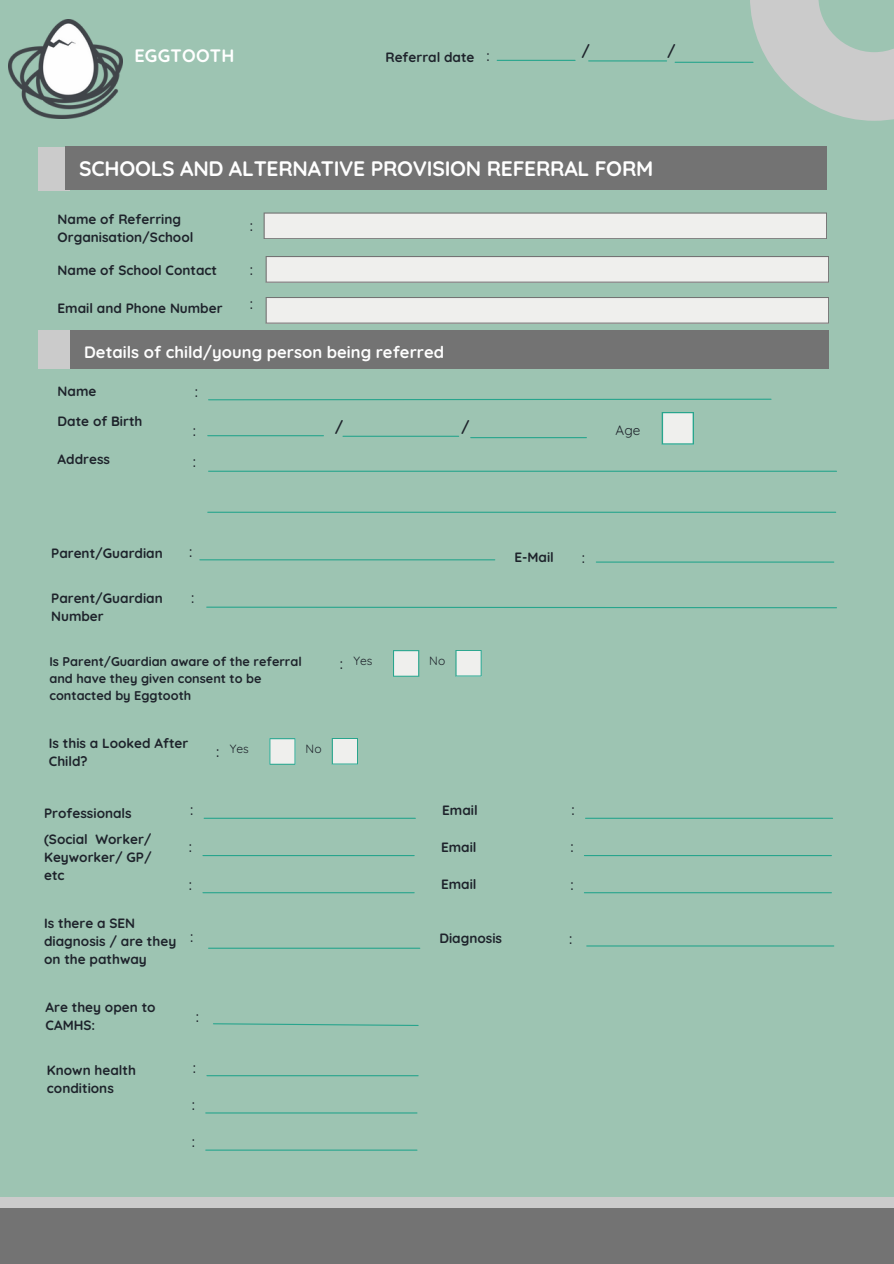
<style>
.page{position:relative;width:894px;height:1264px;background:#fff}
.page>*{position:absolute;margin:0;border:0;box-sizing:border-box;transform-origin:0 0}
.t1{font:700 21px "Quicksand";letter-spacing:-.01em;color:#fff}
.t2{font:700 18px "Quicksand";letter-spacing:.015em;color:#fff}
.t3{font:700 16.5px "Quicksand";color:#fefefe}
.t4{font:500 15px "Quicksand";color:#1e232b}
.t5{font:700 15px "Quicksand";color:#1e232b}
.t6{font:700 13.5px/18px "Quicksand";color:#1e232b}
.t7{font:13.5px "Quicksand";color:#1e232b}
.t8{font:700 12.6px/16.8px "Quicksand";color:#1e232b}
.t9{font:12px "Quicksand";color:#1e232b}
</style>
<div class="page">
<div style="left:0;top:0;width:893px;height:1263px;background:#9dc4b2"></div>
<div style="left:38px;top:147px;width:32px;height:43px;background:#cbcbcb"></div>
<div style="left:65px;top:147px;width:761px;height:43px;background:#737373"></div>
<div style="left:0;top:1207px;width:893px;height:56px;background:#737373"></div>
<div style="left:0;top:1196px;width:893px;height:11px;background:#cbcbcb"></div>
<hr style="left:203px;top:855px;width:211px;height:1px;background:#28a58d">
<hr style="left:584px;top:855px;width:247px;height:1px;background:#28a58d">
<hr style="left:203px;top:892px;width:211px;height:1px;background:#28a58d">
<hr style="left:584px;top:892px;width:247px;height:1px;background:#28a58d">
<svg style="left:206px;top:606px;width:631px;height:3px"></svg>
<hr style="left:596px;top:561px;width:237px;height:1px;background:#28a58d">
<hr style="left:200px;top:559px;width:294px;height:1px;background:#28a58d">
<hr style="left:208px;top:470px;width:628px;height:2px;background:#28a58d">
<svg style="left:263px;top:212px;width:563px;height:27px;background:#e4e4e2"></svg>
<svg style="left:265px;top:256px;width:564px;height:27px;background:#e4e4e2"></svg>
<svg style="left:661px;top:412px;width:32px;height:32px"></svg>
<svg style="left:265px;top:297px;width:564px;height:27px;background:#e4e4e2"></svg>
<svg style="left:208px;top:398px;width:564px;height:3px"></svg>
<hr style="left:208px;top:435px;width:115px;height:1px;background:#28a58d">
<hr style="left:343px;top:435px;width:115px;height:2px;background:#28a58d">
<hr style="left:470px;top:437px;width:116px;height:1px;background:#28a58d">
<img style="left:9px;top:19px;width:113px;height:99px">
<div style="left:58px;top:330px;width:771px;height:39px;background:#737373"></div>
<div style="left:38px;top:330px;width:32px;height:39px;background:#cbcbcb"></div>
<svg style="left:749px;top:0;width:144px;height:121px;fill:#cbcbcb"></svg>
<hr style="left:208px;top:511px;width:627px;height:2px;background:#28a58d">
<svg style="left:393px;top:650px;width:26px;height:27px"></svg>
<svg style="left:455px;top:650px;width:26px;height:26px"></svg>
<svg style="left:269px;top:738px;width:26px;height:27px"></svg>
<svg style="left:332px;top:738px;width:26px;height:26px"></svg>
<hr style="left:204px;top:817px;width:211px;height:1px;background:#28a58d">
<hr style="left:585px;top:817px;width:247px;height:1px;background:#28a58d">
<hr style="left:586px;top:945px;width:247px;height:1px;background:#28a58d">
<hr style="left:208px;top:947px;width:211px;height:1px;background:#28a58d">
<svg style="left:213px;top:1023px;width:206px;height:3px"></svg>
<hr style="left:497px;top:60px;width:78px;height:1px;background:#28a58d">
<hr style="left:588px;top:60px;width:78px;height:1px;background:#28a58d">
<hr style="left:675px;top:62px;width:77px;height:1px;background:#28a58d">
<hr style="left:206px;top:1112px;width:211px;height:1px;background:#28a58d">
<hr style="left:206px;top:1149px;width:211px;height:1px;background:#28a58d">
<hr style="left:207px;top:1075px;width:211px;height:1px;background:#28a58d">
<h3 class="t2" style="left:134px;top:44px;width:102px">EGGTOOTH</h3>
<h4 class="t6" style="left:385px;top:48px;width:91px">Referral date</h4>
<p class="t4" style="left:486px;top:46px;width:5px">:</p>
<p class="t5" style="left:581px;top:41px;width:10px">/</p>
<h4 class="t5" style="left:666px;top:41px;width:10px">/</h4>
<p class="t1" style="left:79px;top:155px;width:575px">SCHOOLS AND ALTERNATIVE PROVISION REFERRAL FORM</p>
<h4 class="t6" style="left:58px;top:210px;width:137px">Name of Referring<br>Organisation/School</h4>
<h4 class="t4" style="left:250px;top:215px;width:5px">:</h4>
<p class="t6" style="left:58px;top:261px;width:161px">Name of School Contact</p>
<h4 class="t4" style="left:250px;top:260px;width:5px">:</h4>
<p class="t6" style="left:58px;top:299px;width:166px">Email and Phone Number</p>
<p class="t4" style="left:250px;top:294px;width:5px">:</p>
<p class="t3" style="left:84px;top:341px;width:361px">Details of child/young person being referred</p>
<h4 class="t4" style="left:195px;top:382px;width:5px">:</h4>
<p class="t5" style="left:335px;top:417px;width:10px">/</p>
<p class="t5" style="left:461px;top:417px;width:10px">/</p>
<p class="t6" style="left:58px;top:381px;width:40px">Name</p>
<p class="t6" style="left:58px;top:411px;width:86px">Date of Birth</p>
<h4 class="t4" style="left:193px;top:421px;width:5px">:</h4>
<p class="t6" style="left:58px;top:449px;width:54px">Address</p>
<p class="t4" style="left:193px;top:452px;width:5px">:</p>
<h4 class="t7" style="left:615px;top:422px;width:26px">Age</h4>
<p class="t6" style="left:51px;top:544px;width:113px">Parent/Guardian</p>
<h4 class="t6" style="left:51px;top:588px;width:113px">Parent/Guardian<br>Number</h4>
<h1 class="t8" style="left:49px;top:653px;width:254px">Is Parent/Guardian aware of the referral and have they given consent to be contacted by Eggtooth</h1>
<p class="t4" style="left:189px;top:542px;width:5px">:</p>
<p class="t4" style="left:191px;top:587px;width:5px">:</p>
<p class="t6" style="left:49px;top:733px;width:141px">Is this a Looked After<br>Child?</p>
<p class="t4" style="left:216px;top:741px;width:5px">:</p>
<h4 class="t9" style="left:230px;top:741px;width:21px">Yes</h4>
<p class="t9" style="left:305px;top:741px;width:17px">No</p>
<p class="t4" style="left:339px;top:653px;width:5px">:</p>
<p class="t9" style="left:353px;top:653px;width:21px">Yes</p>
<p class="t9" style="left:429px;top:653px;width:17px">No</p>
<p class="t6" style="left:514px;top:548px;width:41px">E-Mail</p>
<h4 class="t4" style="left:581px;top:548px;width:5px">:</h4>
<h4 class="t6" style="left:44px;top:803px;width:89px">Professionals</h4>
<h4 class="t6" style="left:44px;top:829px;width:109px;text-align:justify">(Social Worker/ Keyworker/ GP/ etc</h4>
<p class="t6" style="left:44px;top:914px;width:134px">Is there a SEN diagnosis / are they on the pathway</p>
<p class="t6" style="left:46px;top:998px;width:111px">Are they open to<br>CAMHS:</p>
<h4 class="t6" style="left:47px;top:1060px;width:90px">Known health conditions</h4>
<p class="t4" style="left:190px;top:800px;width:5px">:</p>
<h4 class="t6" style="left:442px;top:800px;width:37px">Email</h4>
<h4 class="t4" style="left:571px;top:800px;width:5px">:</h4>
<h5 class="t4" style="left:189px;top:837px;width:5px">:</h5>
<h4 class="t6" style="left:441px;top:838px;width:37px">Email</h4>
<p class="t4" style="left:570px;top:837px;width:5px">:</p>
<h4 class="t6" style="left:441px;top:875px;width:37px">Email</h4>
<h4 class="t4" style="left:189px;top:874px;width:5px">:</h4>
<p class="t4" style="left:570px;top:874px;width:5px">:</p>
<h4 class="t4" style="left:190px;top:926px;width:5px">:</h4>
<h4 class="t4" style="left:196px;top:1006px;width:5px">:</h4>
<p class="t4" style="left:193px;top:1057px;width:5px">:</p>
<p class="t4" style="left:192px;top:1094px;width:5px">:</p>
<p class="t4" style="left:192px;top:1131px;width:5px">:</p>
<p class="t6" style="left:439px;top:928px;width:64px">Diagnosis</p>
<p class="t4" style="left:569px;top:928px;width:5px">:</p>
</div>
